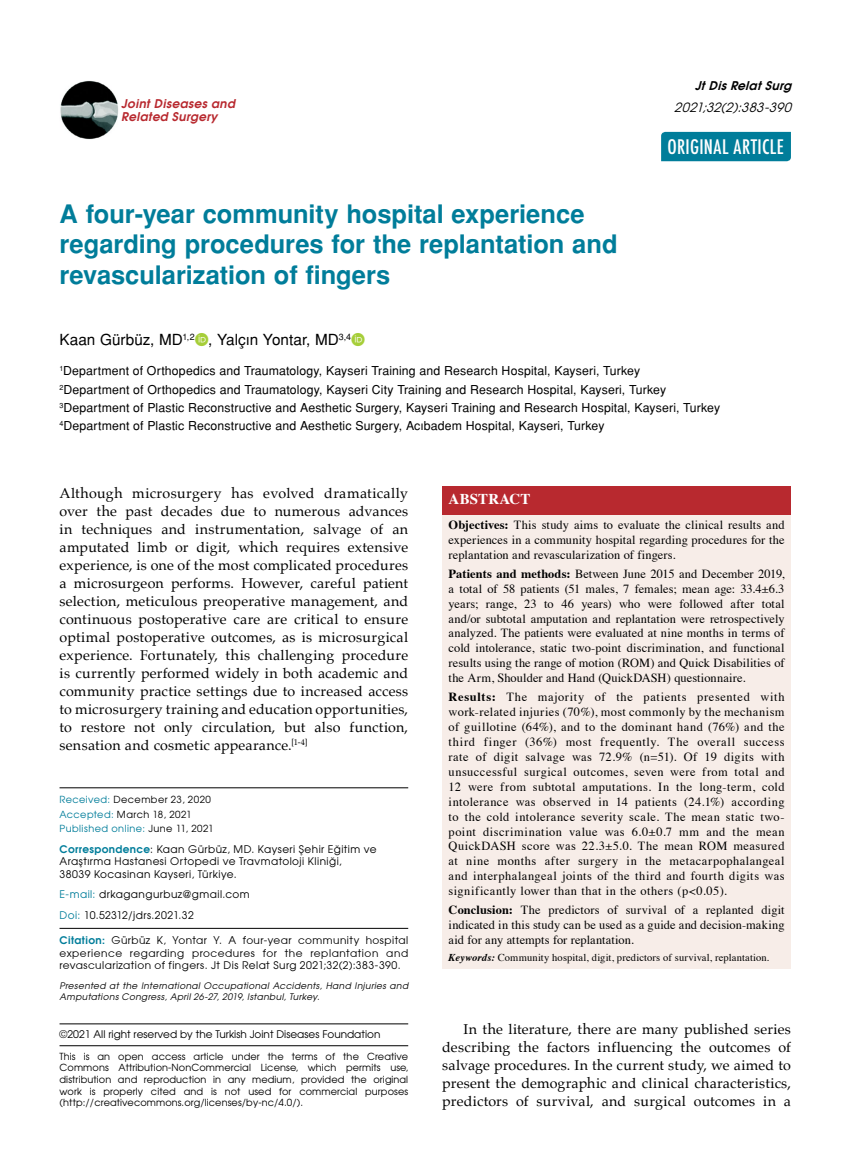
<style>
.page{position:relative;width:859px;height:1170px;background:#fff}
.page>*{position:absolute;margin:0;border:0;box-sizing:border-box;transform-origin:0 0}
.t1{font:700 25.5px/30.6px "Helvetica Tr";letter-spacing:-.005em;color:#007d9a}
.t2{font:500 condensed 19.5px "Futura";letter-spacing:.02em;color:#fff}
.t3{font:15.3px "Helvetica Normal Tr";color:#000}
.t4{font:700 15px "Times";letter-spacing:.01em;color:#fff}
.t5{font:14.25px/18px "Palatino";letter-spacing:.015em;color:#000;text-align:justify}
.t6{font:italic 12.75px "Avant Garde Tr";color:#000}
.t7{font:12.45px/14.9px "Times";letter-spacing:.01em;color:#000;text-align:justify}
.t8{font:12.3px/18.3px "Helvetica Normal Tr";letter-spacing:.01em;color:#000}
.t9{font:12px/13.5px "Avant Garde Bold Italic Tr";letter-spacing:.03em;color:#b8292f}
.t10{font:italic 12px "Avant Garde Bold Tr";color:#000}
.t11{font:10.5px/12.3px "Avant Garde Tr";letter-spacing:.04em;color:#000}
.t12{font:10.5px/12.6px "Avant Garde";letter-spacing:.05em;color:#000}
.t13{font:10.5px "Times";letter-spacing:.01em;color:#000}
.t14{font:10.5px "Avant Garde Tr";color:#000}
.t15{font:9.75px/11.7px "Avant Garde Tr";letter-spacing:.02em;color:#000;text-align:justify}
.t16{font:9.75px/14.4px "Avant Garde Tr";letter-spacing:.04em;color:#000}
.t17{font:9px/10.8px "Avant Garde Italic Tr";letter-spacing:.04em;color:#000}
.s1{color:#007d9a}
.s2{font-family:"Avant Garde Bold Tr";color:#007d9a}
.s3{font-family:"Avant Garde"}
.s4{font-weight:700}
.s5{font-weight:700;font-style:italic}
</style>
<div class="page">
<div style="left:661px;top:132px;width:130px;height:29px;background:#007d9a"></div>
<img style="left:60px;top:81px;width:59px;height:58px">
<hr style="left:60px;top:928px;width:348px;height:1px;background:#000">
<hr style="left:60px;top:787px;width:348px;height:1px;background:#000">
<div style="left:442px;top:513px;width:349px;height:455px;background:#f7ede8"></div>
<div style="left:442px;top:486px;width:349px;height:28px;background:#b8292f"></div>
<hr style="left:60px;top:1045px;width:348px;height:1px;background:#000">
<hr style="left:60px;top:1023px;width:348px;height:1px;background:#000">
<p class="t9" style="left:121px;top:96px;width:115px">Joint Diseases and<br>Related Surgery</p>
<h1 class="t1" style="left:60px;top:198px;width:560px">A four-year community hospital experience regarding procedures for the replantation and revascularization of fingers</h1>
<p class="t10" style="left:695px;top:77px;width:102px">JtDisRelatSurg</p>
<p class="t6" style="left:674px;top:99px;width:122px">2021;32(2):383-390</p>
<h2 class="t2" style="left:667px;top:135px;width:118px">ORIGINAL ARTICLE</h2>
<p class="t3" style="left:60px;top:330px;width:293px">Kaan Gürbüz, MD<sup>1,2</sup> , Yalçın Yontar, MD<sup>3,4</sup></p>
<p class="t8" style="left:60px;top:362px;width:662px"><sup>1</sup>Department of Orthopedics and Traumatology, Kayseri Training and Research Hospital, Kayseri, Turkey<br><sup>2</sup>Department of Orthopedics and Traumatology, Kayseri City Training and Research Hospital, Kayseri, Turkey <sup>3</sup>Department of Plastic Reconstructive and Aesthetic Surgery, Kayseri Training and Research Hospital, Kayseri, Turkey <sup>4</sup>Department of Plastic Reconstructive and Aesthetic Surgery, Acıbadem Hospital, Kayseri, Turkey</p>
<p class="t5" style="left:60px;top:484px;width:350px">Although microsurgery has evolved dramatically over the past decades due to numerous advances in techniques and instrumentation, salvage of an amputated limb or digit, which requires extensive experience, is one of the most complicated procedures a microsurgeon performs. However, careful patient selection, meticulous preoperative management, and continuous postoperative care are critical to ensure optimal postoperative outcomes, as is microsurgical experience. Fortunately, this challenging procedure is currently performed widely in both academic and community practice settings due to increased access to microsurgery training and education opportunities, to restore not only circulation, but also function, sensation and cosmetic appearance.<sup>[1-4]</sup></p>
<p class="t16" style="left:60px;top:792px;width:156px"><span class="s1">Received:</span> December 23, 2020<br><span class="s1">Accepted:</span> March 18, 2021<br><span class="s1">Published online:</span> June 11, 2021</p>
<p class="t11" style="left:60px;top:842px;width:319px"><span class="s2">Correspondence</span>: Kaan Gürbüz, MD. Kayseri Şehir Eğitim ve<br>Araştırma Hastanesi Ortopedi ve Travmatoloji Kliniği,<br>38039 Kocasinan Kayseri, Türkiye.</p>
<p class="t11" style="left:60px;top:884px;width:192px;line-height:20.9px"><span class="s1">E-mail:</span> drkagangurbuz@gmail.com<br><span class="s1">Doi:</span> 10.52312/jdrs.2021.32</p>
<p class="t12" style="left:60px;top:933px;width:350px"><span class="s2">Citation:</span> Gürbüz K, Yontar Y. A four-year community hospital experience regarding procedures for the replantation and</p>
<p class="t11" style="left:60px;top:958px;width:343px"><span class="s3">revascularization of fingers</span>. Jt Dis Relat Surg 2021;32(2):383-390.</p>
<p class="t17" style="left:60px;top:980px;width:350px">Presented at the International Occupational Accidents, Hand Injuries and<br>Amputations Congress, April 26-27, 2019, Istanbul, Turkey.</p>
<p class="t14" style="left:60px;top:1027px;width:322px">©2021 All right reserved by the Turkish Joint Diseases Foundation</p>
<p class="t15" style="left:60px;top:1049px;width:350px">This is an open access article under the terms of the Creative Commons Attribution-NonCommercial License, which permits use, distribution and reproduction in any medium, provided the original work is properly cited and is not used for commercial purposes (http://creativecommons.org/licenses/by-nc/4.0/).</p>
<p class="t4" style="left:449px;top:484px;width:83px">ABSTRACT</p>
<p class="t7" style="left:449px;top:516px;width:337px"><span class="s4">Objectives:</span> This study aims to evaluate the clinical results and experiences in a community hospital regarding procedures for the replantation and revascularization of fingers.</p>
<p class="t7" style="left:449px;top:565px;width:337px"><span class="s4">Patients and methods:</span> Between June 2015 and December 2019, a total of 58 patients (51 males, 7 females; mean age: 33.4±6.3 years; range, 23 to 46 years) who were followed after total and/or subtotal amputation and replantation were retrospectively analyzed. The patients were evaluated at nine months in terms of cold intolerance, static two-point discrimination, and functional results using the range of motion (ROM) and Quick Disabilities of the Arm, Shoulder and Hand (QuickDASH) questionnaire.</p>
<p class="t7" style="left:449px;top:688px;width:337px"><span class="s4">Results:</span> The majority of the patients presented with work-related injuries (70%), most commonly by the mechanism of guillotine (64%), and to the dominant hand (76%) and the third finger (36%) most frequently. The overall success rate of digit salvage was 72.9% (n=51). Of 19 digits with unsuccessful surgical outcomes, seven were from total and 12 were from subtotal amputations. In the long-term, cold intolerance was observed in 14 patients (24.1%) according to the cold intolerance severity scale. The mean static two&shy;point discrimination value was 6.0±0.7 mm and the mean QuickDASH score was 22.3±5.0. The mean ROM measured at nine months after surgery in the metacarpophalangeal and interphalangeal joints of the third and fourth digits was significantly lower than that in the others (p&lt;0.05).</p>
<p class="t7" style="left:449px;top:901px;width:337px"><span class="s4">Conclusion:</span> The predictors of survival of a replanted digit indicated in this study can be used as a guide and decision-making aid for any attempts for replantation.</p>
<p class="t13" style="left:449px;top:947px;width:322px"><span class="s5">Keywords:</span> Community hospital, digit, predictors of survival, replantation.</p>
<p class="t5" style="left:442px;top:1020px;width:350px;text-indent:21px">In the literature, there are many published series describing the factors influencing the outcomes of salvage procedures. In the current study, we aimed to present the demographic and clinical characteristics, predictors of survival, and surgical outcomes in a</p>
</div>
